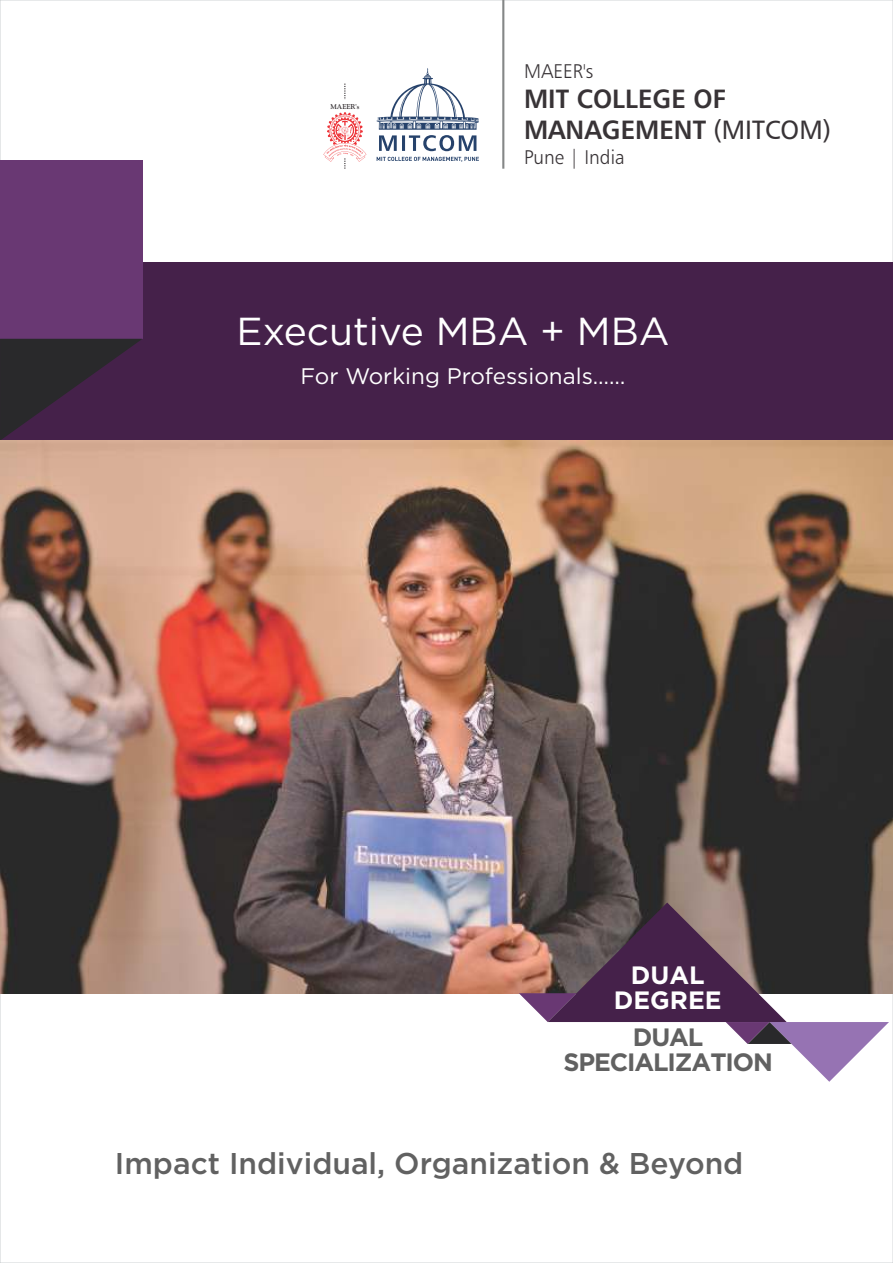
<style>
.page{position:relative;width:893px;height:1263px;background:#fff}
.page>*{position:absolute;margin:0;border:0;box-sizing:border-box;transform-origin:0 0}
.t1{font:39px "Gotham";color:#fff}
.t2{font:500 30px "Gotham";color:#616161}
.t3{font:26.4px/31.5px "Humanist 777 BT Bold B";color:#383336}
.t4{font:700 25.05px/24.9px "Gotham";letter-spacing:-.045em;color:#616161;text-align:center}
.t5{font:700 25.05px/24.9px "Gotham";color:#fff;text-align:center}
.t6{font:22.5px "Gotham";color:#fff}
.t7{font:19.8px "Humanist 777 BT Light B";color:#383336}
.t8{font:700 7.05px "Goudy Old Style BT";color:#383336}
.s1{font-family:"Humanist 777 BT Roman B"}
</style>
<div class="page">
<hr style="left:502px;top:0;width:2px;height:169px;background:#858787">
<div style="left:0;top:262px;width:893px;height:179px;background:#45214a"></div>
<div style="left:0;top:160px;width:143px;height:179px;background:#693873"></div>
<svg style="left:0;top:339px;width:143px;height:102px"></svg>
<img style="left:0;top:441px;width:893px;height:552px">
<svg style="left:344px;top:84px;width:1px;height:16px"></svg>
<svg style="left:323px;top:112px;width:43px;height:57px"></svg>
<svg style="left:377px;top:157px;width:102px;height:5px"></svg>
<svg style="left:377px;top:68px;width:102px;height:83px"></svg>
<svg style="left:519px;top:902px;width:370px;height:180px"></svg>
<p class="t8" style="left:331px;top:103px;width:30px">MAEER's</p>
<p class="t7" style="left:524px;top:63px;width:71px">MAEER's</p>
<p class="t3" style="left:524px;top:85px;width:308px">MIT COLLEGE OF<br>MANAGEMENT <span class="s1">(MITCOM)</span></p>
<p class="t7" style="left:524px;top:149px;width:102px">Pune | India</p>
<h1 class="t1" style="left:237px;top:316px;width:435px">Executive MBA + MBA</h1>
<p class="t6" style="left:300px;top:368px;width:326px">For Working Professionals……</p>
<p class="t5" style="left:614px;top:964px;width:109px">DUAL<br>DEGREE</p>
<p class="t4" style="left:563px;top:1027px;width:211px">DUAL<br>SPECIALIZATION</p>
<p class="t2" style="left:115px;top:1152px;width:630px">Impact Individual, Organization &amp; Beyond</p>
</div>
